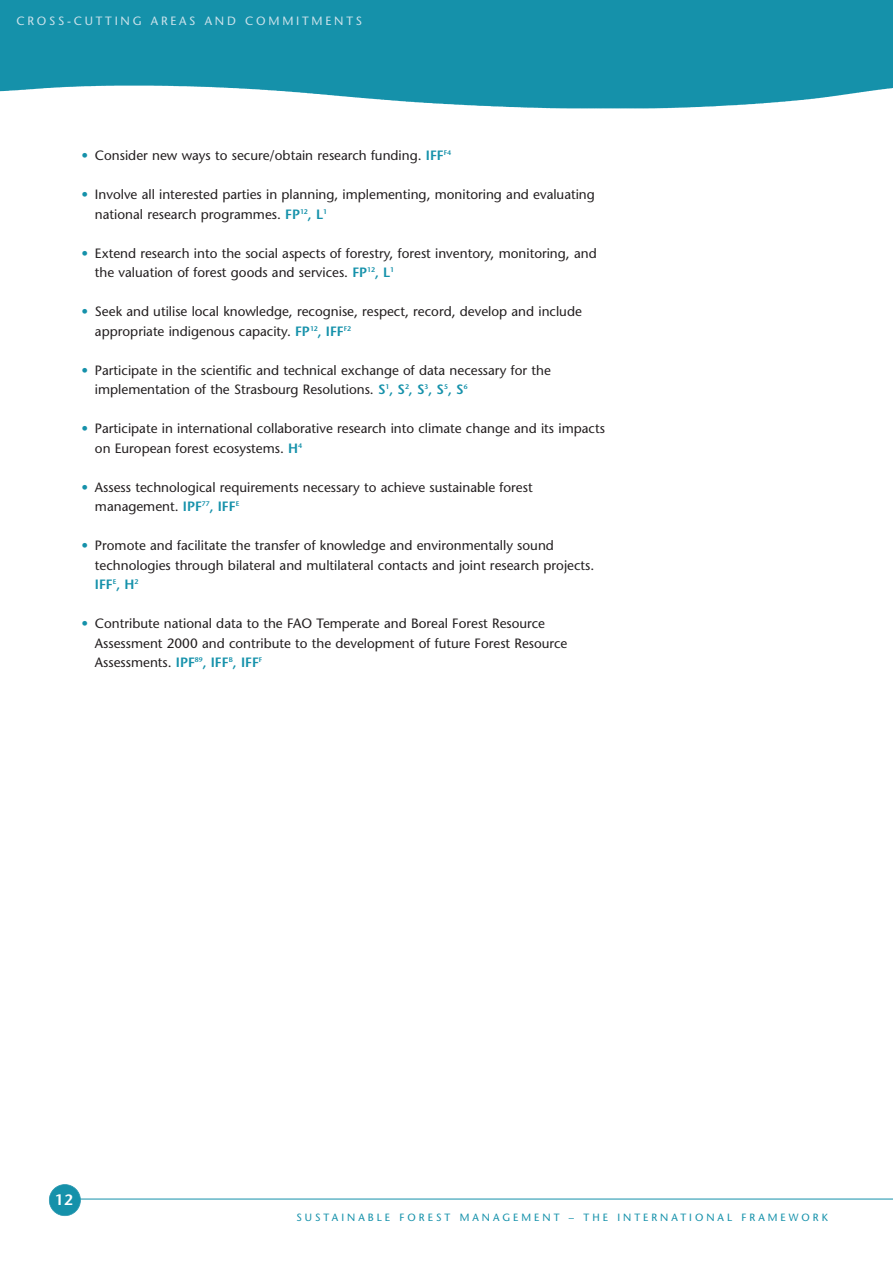
<style>
.page{position:relative;width:893px;height:1263px;background:#fff}
.page>*{position:absolute;margin:0;border:0;box-sizing:border-box;transform-origin:0 0}
.t1{font:600 15px "Stone Sans";color:#fff}
.t2{font:13.5px/19.5px "Stone Sans";color:#231f20}
.t3{font:12px "Stone Sans";letter-spacing:.23em;color:#cbe2eb}
.t4{font:10.5px "Stone Sans";letter-spacing:.285em;color:#1591aa}
.s1{font-weight:600;color:#1591aa}
</style>
<div class="page">
<hr style="left:64px;top:1199px;width:828px;height:1px;background:#1591aa">
<img style="left:0;top:63px;width:892px;height:46px">
<div style="left:0;top:0;width:892px;height:63px;background:#1591aa"></div>
<div style="left:49px;top:1185px;width:31px;height:31px;background:#1591aa;border-radius:50%"></div>
<div style="left:49px;top:1184px;width:32px;height:32px;border:2px solid #2f99b1;border-radius:50%"></div>
<p class="t3" style="left:16px;top:16px;width:347px">CROSS-CUTTING AREAS AND COMMITMENTS</p>
<p class="t2" style="left:81px;top:147px;width:371px"><span class="s1">•</span> Consider new ways to secure/obtain research funding. <span class="s1">IFF</span><sup>F4</sup></p>
<p class="t2" style="left:95px;top:186px;width:501px;text-indent:-14px"><span class="s1">•</span> Involve all interested parties in planning, implementing, monitoring and evaluating national research programmes. <span class="s1">FP</span><sup>12</sup><span class="s1">, L</span><sup>1</sup></p>
<p class="t2" style="left:95px;top:245px;width:503px;text-indent:-14px"><span class="s1">•</span> Extend research into the social aspects of forestry, forest inventory, monitoring, and the valuation of forest goods and services. <span class="s1">FP</span><sup>12</sup><span class="s1">, L</span><sup>1</sup></p>
<p class="t2" style="left:95px;top:303px;width:488px;text-indent:-14px"><span class="s1">•</span> Seek and utilise local knowledge, recognise, respect, record, develop and include appropriate indigenous capacity. <span class="s1">FP</span><sup>12</sup><span class="s1">, IFF</span><sup>F2</sup></p>
<p class="t2" style="left:95px;top:362px;width:457px;text-indent:-14px"><span class="s1">•</span> Participate in the scientific and technical exchange of data necessary for the implementation of the Strasbourg Resolutions. <span class="s1">S</span><sup>1</sup><span class="s1">, S</span><sup>2</sup><span class="s1">, S</span><sup>3</sup><span class="s1">, S</span><sup>5</sup><span class="s1">, S</span><sup>6</sup></p>
<p class="t2" style="left:95px;top:420px;width:511px;text-indent:-14px"><span class="s1">•</span> Participate in international collaborative research into climate change and its impacts on European forest ecosystems. <span class="s1">H</span><sup>4</sup></p>
<p class="t2" style="left:95px;top:479px;width:439px;text-indent:-14px"><span class="s1">•</span> Assess technological requirements necessary to achieve sustainable forest management. <span class="s1">IPF</span><sup>77</sup><span class="s1">, IFF</span><sup>E</sup></p>
<p class="t2" style="left:95px;top:537px;width:501px;text-indent:-14px"><span class="s1">•</span> Promote and facilitate the transfer of knowledge and environmentally sound technologies through bilateral and multilateral contacts and joint research projects.<br><span class="s1">IFF</span><sup>E</sup><span class="s1">, H</span><sup>2</sup></p>
<p class="t2" style="left:95px;top:615px;width:474px;text-indent:-14px"><span class="s1">•</span> Contribute national data to the FAO Temperate and Boreal Forest Resource<br>Assessment 2000 and contribute to the development of future Forest Resource<br>Assessments. <span class="s1">IPF</span><sup>89</sup><span class="s1">, IFF</span><sup>B</sup><span class="s1">, IFF</span><sup>F</sup></p>
<p class="t1" style="left:55px;top:1194px;width:19px">12</p>
<p class="t4" style="left:296px;top:1213px;width:533px">SUSTAINABLE FOREST MANAGEMENT – THE INTERNATIONAL FRAMEWORK</p>
</div>
